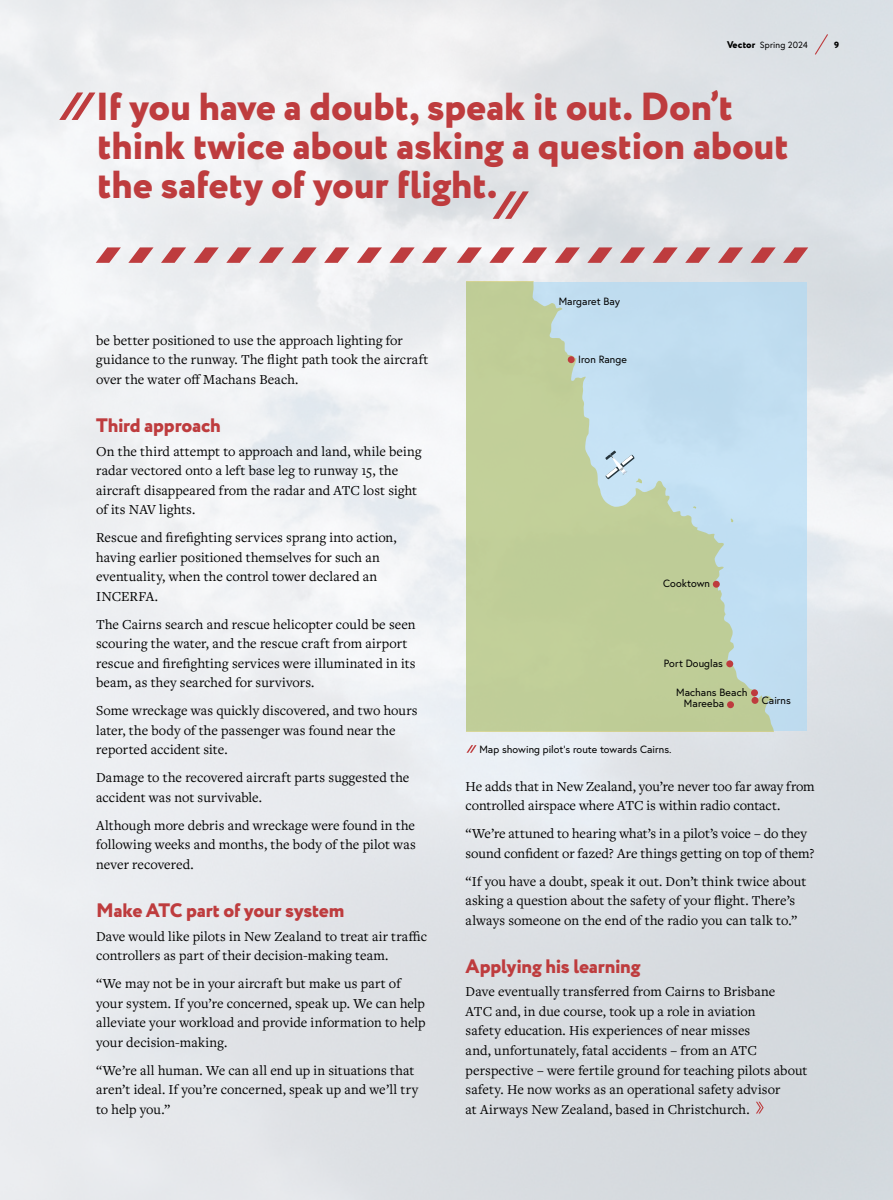
<style>
.page{position:relative;width:893px;height:1200px;background:#fff}
.page>*{position:absolute;margin:0;border:0;box-sizing:border-box;transform-origin:0 0}
.Pullquote{font:800 39px/39px "Circe";letter-spacing:-.005em;color:#be3c3e}
.t1{font:800 19.5px "Circe";letter-spacing:-.015em;color:#be3c3e}
.Body{font:14.25px/19.5px "Freight Text Pro";letter-spacing:.005em;color:#000}
.t2{font:10.5px "Europa";letter-spacing:.005em;color:#000}
.t3{font:9px "Europa";letter-spacing:.015em;color:#000}
.t4{font:800 9px "Circe";color:#000}
.s1{font-family:"Circe";font-weight:800;font-size:9.75px}
</style>
<div class="page">
<img style="left:0;top:0;width:893px;height:1199px">
<svg style="left:96px;top:247px;width:155px;height:16px;background:#d8a2a4"></svg>
<svg style="left:422px;top:247px;width:25px;height:16px"></svg>
<svg style="left:259px;top:247px;width:156px;height:16px"></svg>
<svg style="left:457px;top:247px;width:155px;height:16px"></svg>
<svg style="left:783px;top:247px;width:25px;height:16px"></svg>
<svg style="left:620px;top:247px;width:156px;height:16px;background:#cf9b9e"></svg>
<svg style="left:59px;top:92px;width:36px;height:28px"></svg>
<svg style="left:493px;top:191px;width:36px;height:28px"></svg>
<svg style="left:756px;top:1101px;width:8px;height:12px"></svg>
<svg style="left:466px;top:745px;width:11px;height:7px"></svg>
<div style="left:466px;top:282px;width:341px;height:449px;background:#c0def1"></div>
<svg style="left:466px;top:282px;width:308px;height:449px;fill:#c0cf99"></svg>
<div style="left:727px;top:701px;width:7px;height:7px;background:#be3c3e;border-radius:50%"></div>
<svg style="left:751px;top:696px;width:7px;height:7px"></svg>
<div style="left:751px;top:689px;width:7px;height:7px;background:#be3c3e;border-radius:50%"></div>
<div style="left:726px;top:660px;width:7px;height:7px;background:#be3c3e;border-radius:50%"></div>
<div style="left:713px;top:580px;width:7px;height:7px;background:#be3c3e;border-radius:50%"></div>
<div style="left:568px;top:356px;width:7px;height:7px;background:#be3c3e;border-radius:50%"></div>
<svg style="left:605px;top:450px;width:37px;height:33px"></svg>
<svg style="left:814px;top:33px;width:15px;height:23px"></svg>
<p class="t3" style="left:727px;top:39px;width:82px"><span class="s1">Vector</span> Spring 2024</p>
<p class="t4" style="left:834px;top:38px;width:7px">9</p>
<p class="Pullquote" style="left:96px;top:89px;width:695px">If you have a doubt, speak it out. Don’t think twice about asking a question about the safety of your flight.</p>
<p class="Body" style="left:96px;top:330px;width:334px">be better positioned to use the approach lighting for guidance to the runway. The flight path took the aircraft over the water off Machans Beach.</p>
<h2 class="t1" style="left:96px;top:412px;width:126px">Third approach</h2>
<p class="Body" style="left:96px;top:440px;width:327px">On the third attempt to approach and land, while being radar vectored onto a left base leg to runway 15, the aircraft disappeared from the radar and ATC lost sight of its NAV lights.</p>
<p class="Body" style="left:96px;top:527px;width:302px">Rescue and firefighting services sprang into action, having earlier positioned themselves for such an eventuality, when the control tower declared an INCERFA.</p>
<p class="Body" style="left:96px;top:613px;width:321px">The Cairns search and rescue helicopter could be seen scouring the water, and the rescue craft from airport rescue and firefighting services were illuminated in its beam, as they searched for survivors.</p>
<p class="Body" style="left:96px;top:700px;width:323px">Some wreckage was quickly discovered, and two hours later, the body of the passenger was found near the reported accident site.</p>
<p class="Body" style="left:96px;top:767px;width:315px">Damage to the recovered aircraft parts suggested the accident was not survivable.</p>
<p class="Body" style="left:96px;top:814px;width:321px;text-align:justify">Although more debris and wreckage were found in the following weeks and months, the body of the pilot was never recovered.</p>
<h2 class="t1" style="left:96px;top:896px;width:250px">Make ATC part of your system</h2>
<p class="Body" style="left:96px;top:925px;width:332px">Dave would like pilots in New Zealand to treat air traffic controllers as part of their decision-making team.</p>
<p class="Body" style="left:96px;top:973px;width:331px">“We may not be in your aircraft but make us part of your system. If you’re concerned, speak up. We can help alleviate your workload and provide information to help your decision-making.</p>
<p class="Body" style="left:96px;top:1059px;width:323px">“We’re all human. We can all end up in situations that aren’t ideal. If you’re concerned, speak up and we’ll try to help you.”</p>
<p class="t2" style="left:559px;top:294px;width:63px">Margaret Bay</p>
<p class="t2" style="left:578px;top:352px;width:50px">Iron Range</p>
<p class="t2" style="left:663px;top:576px;width:48px">Cooktown</p>
<p class="t2" style="left:664px;top:656px;width:61px">Port Douglas</p>
<p class="t2" style="left:684px;top:696px;width:42px">Mareeba</p>
<p class="t2" style="left:676px;top:685px;width:73px">Machans Beach</p>
<p class="t2" style="left:479px;top:742px;width:194px">Map showing pilot’s route towards Cairns.</p>
<p class="t2" style="left:762px;top:693px;width:31px">Cairns</p>
<p class="Body" style="left:466px;top:775px;width:351px">He adds that in New Zealand, you’re never too far away from controlled airspace where ATC is within radio contact.</p>
<p class="Body" style="left:466px;top:823px;width:350px">“We’re attuned to hearing what’s in a pilot’s voice – do they sound confident or fazed? Are things getting on top of them?</p>
<p class="Body" style="left:466px;top:870px;width:342px">“If you have a doubt, speak it out. Don’t think twice about asking a question about the safety of your flight. There’s always someone on the end of the radio you can talk to.”</p>
<h2 class="t1" style="left:466px;top:952px;width:176px">Applying his learning</h2>
<p class="Body" style="left:466px;top:981px;width:343px">Dave eventually transferred from Cairns to Brisbane<br>ATC and, in due course, took up a role in aviation<br>safety education. His experiences of near misses<br>and, unfortunately, fatal accidents – from an ATC perspective – were fertile ground for teaching pilots about safety. He now works as an operational safety advisor<br>at Airways New Zealand, based in Christchurch.</p>
</div>
